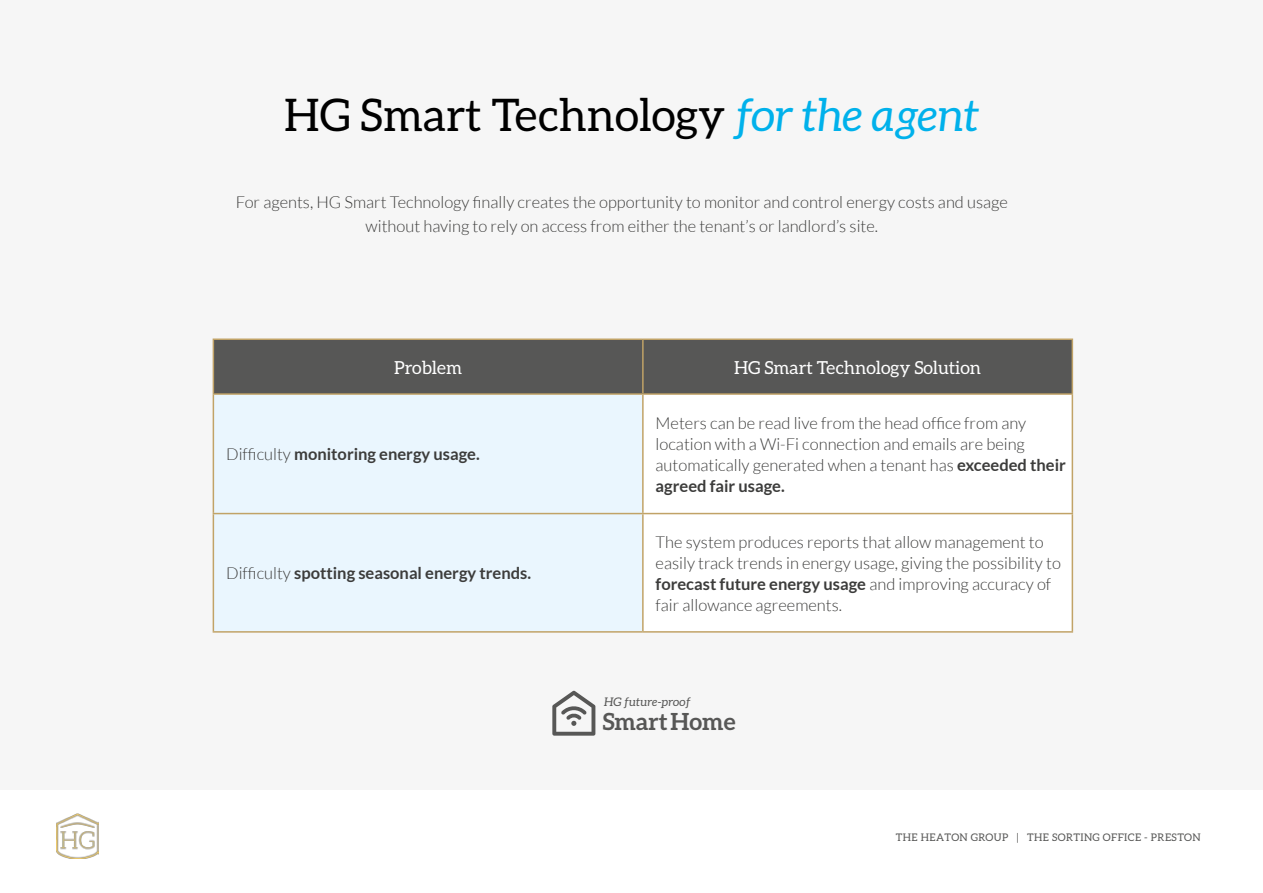
<style>
.page{position:relative;width:1263px;height:893px;background:#fff}
.page>*{position:absolute;margin:0;border:0;box-sizing:border-box;transform-origin:0 0}
.t1{font:45px "Aleo";color:#000}
.t2{font:700 23.55px "Aleo";color:#575756}
.t3{font:18px "Aleo";color:#fff}
.t4{font:300 16.5px/21px "Lato";color:#3c3c3b}
.t5{font:700 16.5px "Lato";color:#3c3c3b}
.t6{font:italic 11.85px "Aleo";color:#575756}
.t7{font:10.5px "Aleo";letter-spacing:.04em;color:#575756}
.s1{font-style:italic;color:#00b1eb}
.s2{font-weight:300}
.s3{font-weight:700}
</style>
<div class="page">
<img style="left:57px;top:814px;width:42px;height:45px">
<div style="left:0;top:0;width:1263px;height:790px;background:#f6f6f6"></div>
<div style="left:214px;top:340px;width:857px;height:53px;background:#575756"></div>
<div style="left:214px;top:395px;width:428px;height:236px;background:#eaf6fe"></div>
<svg style="left:644px;top:512px;width:427px;height:3px"></svg>
<hr style="left:213px;top:338px;width:430px;height:2px;background:#c1a367">
<hr style="left:213px;top:340px;width:1px;height:53px;background:#c1a367">
<hr style="left:643px;top:338px;width:430px;height:2px;background:#c1a367">
<hr style="left:642px;top:340px;width:2px;height:53px;background:#c1a367">
<hr style="left:1071px;top:340px;width:2px;height:53px;background:#c1a367">
<hr style="left:213px;top:393px;width:430px;height:2px;background:#c1a367">
<hr style="left:213px;top:395px;width:1px;height:118px;background:#c1a367">
<hr style="left:643px;top:393px;width:430px;height:2px;background:#c1a367">
<hr style="left:642px;top:395px;width:2px;height:118px;background:#c1a367">
<hr style="left:1071px;top:395px;width:2px;height:118px;background:#c1a367">
<hr style="left:213px;top:513px;width:430px;height:1px;background:#c1a367">
<hr style="left:213px;top:514px;width:1px;height:117px;background:#c1a367">
<hr style="left:643px;top:513px;width:430px;height:1px;background:#c1a367">
<hr style="left:642px;top:514px;width:2px;height:117px;background:#c1a367">
<hr style="left:1071px;top:514px;width:2px;height:117px;background:#c1a367">
<hr style="left:213px;top:631px;width:430px;height:2px;background:#c1a367">
<hr style="left:643px;top:631px;width:430px;height:2px;background:#c1a367">
<svg style="left:552px;top:691px;width:43px;height:45px"></svg>
<h1 class="t1" style="left:284px;top:89px;width:696px">HG Smart Technology <span class="s1">for the agent</span></h1>
<p class="t4" style="left:236px;top:190px;width:773px;line-height:24px;text-align:center">For agents, HG Smart Technology finally creates the opportunity to monitor and control energy costs and usage without having to rely on access from either the tenant’s or landlord’s site.</p>
<p class="t3" style="left:394px;top:357px;width:69px">Problem</p>
<p class="t3" style="left:734px;top:357px;width:249px">HG Smart Technology Solution</p>
<p class="t5" style="left:226px;top:445px;width:255px"><span class="s2">Difficulty</span> monitoring energy usage.</p>
<p class="t5" style="left:226px;top:564px;width:307px"><span class="s2">Difficulty</span> spotting seasonal energy trends.</p>
<p class="t4" style="left:656px;top:413px;width:412px">Meters can be read live from the head office from any location with a Wi-Fi connection and emails are being automatically generated when a tenant has <span class="s3">exceeded their agreed fair usage.</span></p>
<p class="t4" style="left:656px;top:531px;width:407px">The system produces reports that allow management to easily track trends in energy usage, giving the possibility to <span class="s3">forecast future energy usage</span> and improving accuracy of fair allowance agreements.</p>
<p class="t6" style="left:604px;top:695px;width:88px">HG future-proof</p>
<h2 class="t2" style="left:603px;top:707px;width:134px">Smart Home</h2>
<p class="t7" style="left:896px;top:831px;width:306px">THE HEATON GROUP | THE SORTING OFFICE - PRESTON</p>
</div>
